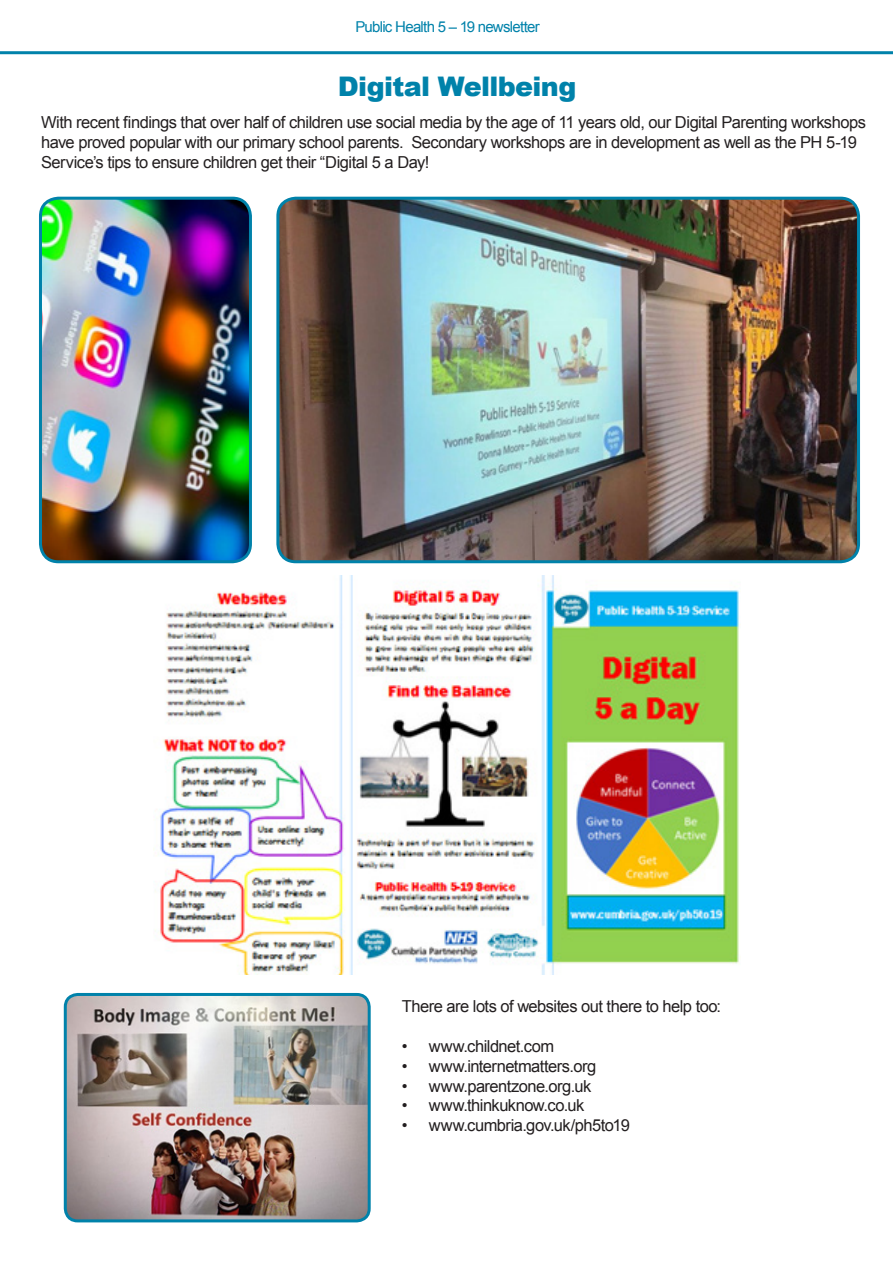
<style>
.page{position:relative;width:893px;height:1263px;background:#fff}
.page>*{position:absolute;margin:0;border:0;box-sizing:border-box;transform-origin:0 0}
.t1{font:900 27px "Arial";letter-spacing:-.025em;color:#0082aa}
.t2{font:16.5px/19.8px "Arial";letter-spacing:-.03em;color:#231f20}
.t3{font:15px "Arial";letter-spacing:-.05em;color:#0082aa}
</style>
<div class="page">
<hr style="left:0;top:51px;width:893px;height:3px;background:#0082aa">
<img style="left:41px;top:198px;width:209px;height:364px">
<div style="left:39px;top:197px;width:213px;height:366px;border:3px solid #0082aa;border-radius:18px"></div>
<img style="left:280px;top:198px;width:578px;height:364px">
<div style="left:276px;top:197px;width:584px;height:366px;border:3px solid #0082aa;border-radius:18px"></div>
<img style="left:153px;top:575px;width:586px;height:399px">
<img style="left:65px;top:994px;width:303px;height:227px">
<div style="left:64px;top:993px;width:307px;height:229px;border:3px solid #0082aa;border-radius:12px"></div>
<p class="t3" style="left:355px;top:17px;width:186px">Public Health 5 – 19 newsletter</p>
<p class="t1" style="left:338px;top:67px;width:240px">Digital Wellbeing</p>
<p class="t2" style="left:41px;top:113px;width:826px">With recent findings that over half of children use social media by the age of 11 years old, our Digital Parenting workshops have proved popular with our primary school parents. Secondary workshops are in development as well as the PH 5-19<br>Service’s tips to ensure children get their “Digital 5 a Day!</p>
<p class="t2" style="left:402px;top:997px;width:321px">There are lots of websites out there to help too:</p>
<p class="t2" style="left:402px;top:1036px;width:154px">• www.childnet.com</p>
<p class="t2" style="left:402px;top:1056px;width:196px">• www.internetmatters.org</p>
<p class="t2" style="left:402px;top:1076px;width:191px">• www.parentzone.org.uk</p>
<p class="t2" style="left:402px;top:1096px;width:184px">• www.thinkuknow.co.uk</p>
<p class="t2" style="left:402px;top:1116px;width:229px">• www.cumbria.gov.uk/ph5to19</p>
</div>
